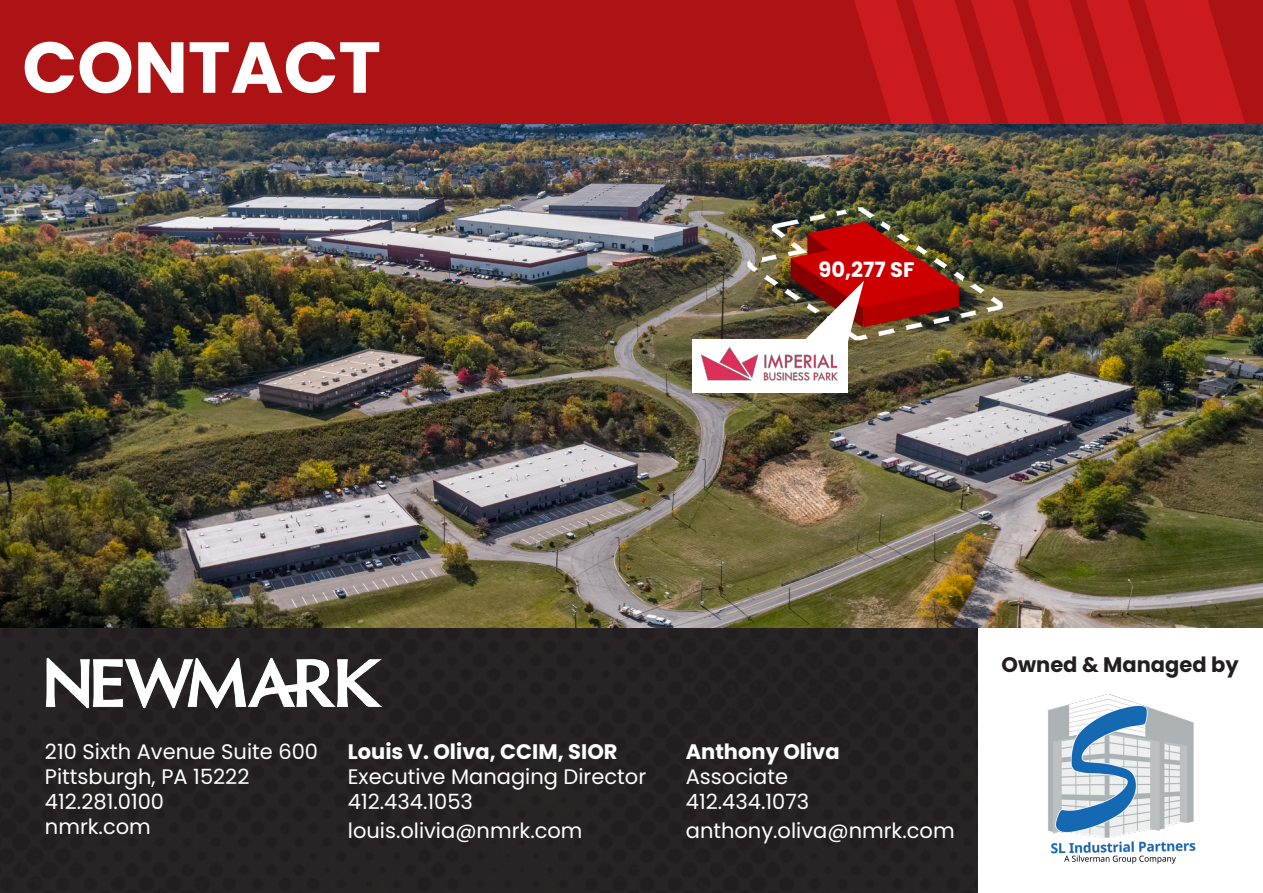
<style>
.page{position:relative;width:1263px;height:893px;background:#fff}
.page>*{position:absolute;margin:0;border:0;box-sizing:border-box;transform-origin:0 0}
.Heading_-_Center_Aligned{font:700 72px "Poppins";color:#fff}
.Heading_-_Center_Aligned-2{font:21px "Poppins";color:#fff}
.Heading_-_Center_Aligned-3{font:700 21px "Poppins";color:#fff}
.Heading_-_Center_Aligned-4{font:700 21px "Poppins";color:#231f20}
</style>
<div class="page">
<div style="left:0;top:0;width:1263px;height:125px;background:#ad1215"></div>
<svg style="left:854px;top:0;width:391px;height:125px"></svg>
<div style="left:0;top:628px;width:977px;height:265px;background:#272425"></div>
<img style="left:45px;top:656px;width:338px;height:53px">
<img style="left:1048px;top:694px;width:148px;height:170px">
<img style="left:0;top:125px;width:1263px;height:503px">
<div style="left:692px;top:339px;width:156px;height:53px;background:#fff"></div>
<img style="left:700px;top:347px;width:138px;height:34px">
<svg style="left:799px;top:281px;width:65px;height:64px"></svg>
<p class="Heading_-_Center_Aligned" style="left:22px;top:26px;width:360px">CONTACT</p>
<p class="Heading_-_Center_Aligned-3" style="left:818px;top:257px;width:97px">90,277 SF</p>
<p class="Heading_-_Center_Aligned-2" style="left:45px;top:739px;width:275px">210 Sixth Avenue Suite 600</p>
<p class="Heading_-_Center_Aligned-2" style="left:45px;top:764px;width:206px">Pittsburgh, PA 15222</p>
<p class="Heading_-_Center_Aligned-2" style="left:45px;top:789px;width:121px">412.281.0100</p>
<p class="Heading_-_Center_Aligned-2" style="left:45px;top:815px;width:107px">nmrk.com</p>
<p class="Heading_-_Center_Aligned-3" style="left:348px;top:739px;width:271px">Louis V. Oliva, CCIM, SIOR</p>
<p class="Heading_-_Center_Aligned-2" style="left:348px;top:764px;width:300px">Executive Managing Director</p>
<p class="Heading_-_Center_Aligned-2" style="left:348px;top:789px;width:127px">412.434.1053</p>
<p class="Heading_-_Center_Aligned-2" style="left:348px;top:818px;width:236px">louis.olivia@nmrk.com</p>
<p class="Heading_-_Center_Aligned-3" style="left:686px;top:739px;width:155px">Anthony Oliva</p>
<p class="Heading_-_Center_Aligned-2" style="left:686px;top:764px;width:104px">Associate</p>
<p class="Heading_-_Center_Aligned-2" style="left:686px;top:789px;width:125px">412.434.1073</p>
<p class="Heading_-_Center_Aligned-2" style="left:686px;top:818px;width:270px">anthony.oliva@nmrk.com</p>
<p class="Heading_-_Center_Aligned-4" style="left:1001px;top:652px;width:239px">Owned &amp; Managed by</p>
</div>
